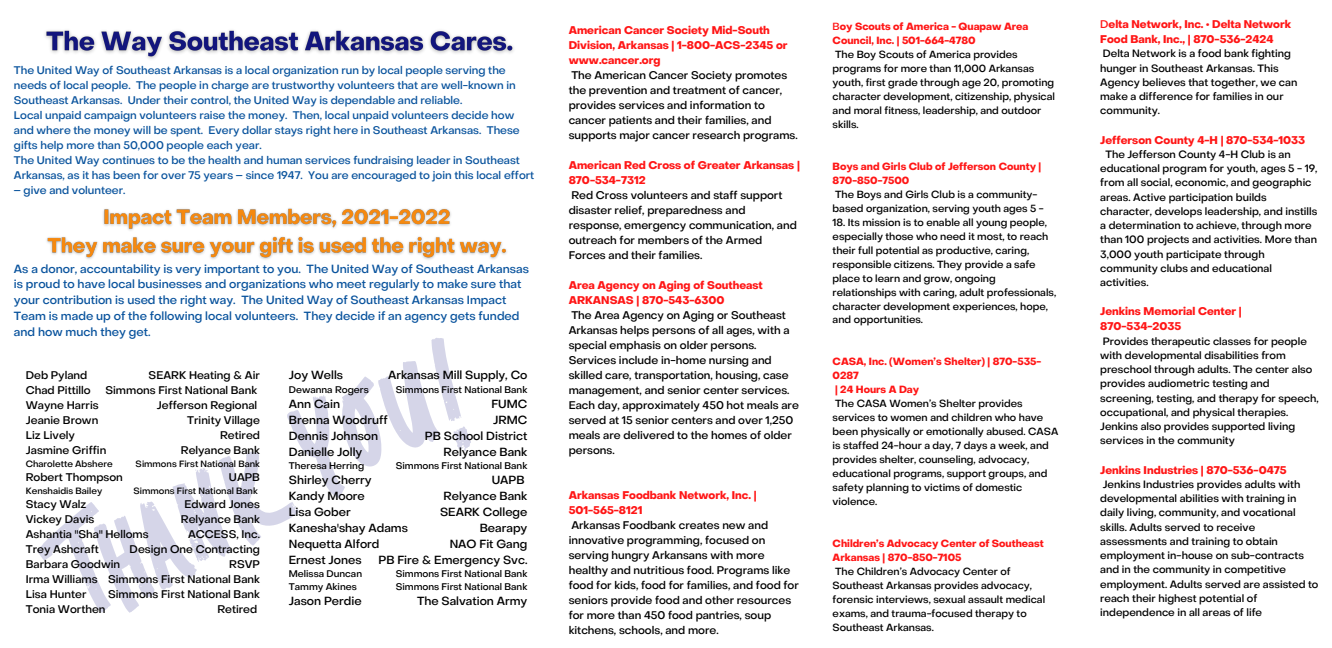
<style>
.page{position:relative;width:1332px;height:648px;background:#fff}
.page>*{position:absolute;margin:0;border:0;box-sizing:border-box;transform-origin:0 0}
.t1{font:500 11.7px/15.8px "Object Sans";color:#09539d}
.t2{font:500 11.7px/15.9px "Object Sans";color:#000}
.t3{font:500 11px/15px "Object Sans";color:#000}
.t4{font:500 11px/15px "Object Sans";color:#09539d}
.t5{font:700 11px/15px "Object Sans";color:#ff1616}
.t6{font:500 10.5px/14.2px "Object Sans";color:#000}
.t7{font:500 10.2px/14px "Object Sans";color:#000}
.t8{font:700 10.2px/14px "Object Sans";color:#ff1616}
.t9{font:500 9.5px/12.7px "Object Sans";color:#000}
.t10{font:500 9px "Object Sans";color:#000}
.s1{font-weight:500}
</style>
<div class="page">
<img style="left:45px;top:30px;width:469px;height:29px">
<img style="left:46px;top:208px;width:461px;height:52px">
<svg style="left:37px;top:338px;width:434px;height:275px"></svg>
<p class="t4" style="left:14px;top:64px;width:522px">The United Way of Southeast Arkansas is a local organization run by local people serving the needs of local people. The people in charge are trustworthy volunteers that are well-known in Southeast Arkansas. Under their control, the United Way is dependable and reliable.<br>Local unpaid campaign volunteers raise the money. Then, local unpaid volunteers decide how and where the money will be spent. Every dollar stays right here in Southeast Arkansas. These gifts help more than 50,000 people each year.<br>The United Way continues to be the health and human services fundraising leader in Southeast Arkansas, as it has been for over 75 years – since 1947. You are encouraged to join this local effort</p>
<p class="t4" style="left:14px;top:184px;width:113px">– give and volunteer.</p>
<p class="t1" style="left:14px;top:262px;width:517px">As a donor, accountability is very important to you. The United Way of Southeast Arkansas is proud to have local businesses and organizations who meet regularly to make sure that your contribution is used the right way. The United Way of Southeast Arkansas Impact Team is made up of the following local volunteers. They decide if an agency gets funded and how much they get.</p>
<p class="t3" style="left:26px;top:369px;width:82px">Deb Pyland<br>Chad Pittillo<br>Wayne Harris<br>Jeanie Brown<br>Liz Lively<br>Jasmine Griffin</p>
<p class="t10" style="left:26px;top:460px;width:88px">Charolette Abshere</p>
<p class="t3" style="left:26px;top:471px;width:99px">Robert Thompson</p>
<p class="t10" style="left:26px;top:487px;width:78px">Kenshaidis Bailey</p>
<p class="t3" style="left:26px;top:498px;width:124px">Stacy Walz<br>Vickey Davis<br>Ashantia "Sha" Helloms<br>Trey Ashcraft<br>Barbara Goodwin<br>Irma Williams<br>Lisa Hunter<br>Tonia Worthen</p>
<p class="t3" style="left:105px;top:369px;width:156px;text-align:right">SEARK Heating &amp; Air<br>Simmons First National Bank<br>Jefferson Regional<br>Trinity Village<br>Retired<br>Relyance Bank</p>
<p class="t10" style="left:136px;top:460px;width:126px">Simmons First National Bank</p>
<p class="t3" style="left:229px;top:471px;width:33px">UAPB</p>
<p class="t10" style="left:133px;top:487px;width:126px">Simmons First National Bank</p>
<p class="t3" style="left:108px;top:498px;width:153px;text-align:right">Edward Jones<br>Relyance Bank<br>ACCESS, Inc.<br>Design One Contracting<br>RSVP<br>Simmons First National Bank<br>Simmons First National Bank<br>Retired</p>
<p class="t2" style="left:289px;top:369px;width:56px">Joy Wells</p>
<p class="t9" style="left:289px;top:384px;width:82px">Dewanna Rogers</p>
<p class="t2" style="left:289px;top:397px;width:101px">Ann Cain<br>Brenna Woodruff<br>Dennis Johnson<br>Danielle Jolly</p>
<p class="t9" style="left:289px;top:461px;width:77px">Theresa Herring</p>
<p class="t2" style="left:289px;top:473px;width:121px">Shirley Cherry<br>Kandy Moore<br>Lisa Gober<br>Kanesha'shay Adams<br>Nequetta Alford<br>Ernest Jones</p>
<p class="t9" style="left:289px;top:569px;width:75px">Melissa Duncan<br>Tammy Akines</p>
<p class="t2" style="left:289px;top:594px;width:74px">Jason Perdie</p>
<p class="t2" style="left:388px;top:369px;width:141px">Arkansas Mill Supply, Co</p>
<p class="t9" style="left:396px;top:384px;width:133px">Simmons First National Bank</p>
<p class="t2" style="left:425px;top:397px;width:104px;text-align:right">FUMC<br>JRMC<br>PB School District<br>Relyance Bank</p>
<p class="t9" style="left:396px;top:461px;width:133px">Simmons First National Bank</p>
<p class="t2" style="left:378px;top:473px;width:150px;text-align:right">UAPB<br>Relyance Bank<br>SEARK College<br>Bearapy<br>NAO Fit Gang<br>PB Fire &amp; Emergency Svc.</p>
<p class="t9" style="left:396px;top:569px;width:133px">Simmons First National Bank<br>Simmons First National Bank</p>
<p class="t2" style="left:417px;top:594px;width:112px">The Salvation Army</p>
<p class="t5" style="left:569px;top:24px;width:220px">American Cancer Society Mid-South<br>Division, Arkansas | 1-800-ACS-2345 or www.cancer.org</p>
<p class="t3" style="left:569px;top:69px;width:231px">The American Cancer Society promotes the prevention and treatment of cancer, provides services and information to cancer patients and their families, and supports major cancer research programs.</p>
<p class="t5" style="left:569px;top:159px;width:233px">American Red Cross of Greater Arkansas |<br>870-534-7312</p>
<p class="t3" style="left:569px;top:189px;width:230px">Red Cross volunteers and staff support disaster relief, preparedness and response, emergency communication, and outreach for members of the Armed Forces and their families.</p>
<p class="t5" style="left:569px;top:279px;width:196px">Area Agency on Aging of Southeast<br>ARKANSAS | 870-543-6300</p>
<p class="t3" style="left:569px;top:309px;width:232px">The Area Agency on Aging or Southeast Arkansas helps persons of all ages, with a special emphasis on older persons.<br>Services include in-home nursing and skilled care, transportation, housing, case management, and senior center services.<br>Each day, approximately 450 hot meals are served at 15 senior centers and over 1,250 meals are delivered to the homes of older persons.</p>
<p class="t5" style="left:569px;top:489px;width:189px">Arkansas Foodbank Network, Inc. |<br>501-565-8121</p>
<p class="t3" style="left:569px;top:519px;width:232px">Arkansas Foodbank creates new and innovative programming, focused on serving hungry Arkansans with more healthy and nutritious food. Programs like food for kids, food for families, and food for seniors provide food and other resources for more than 450 food pantries, soup kitchens, schools, and more.</p>
<p class="t8" style="left:833px;top:21px;width:197px"><span class="s1">B</span>oy Scouts of America - Quapaw Area<br>Council, Inc. | 501-664-4780</p>
<p class="t7" style="left:833px;top:49px;width:224px">The Boy Scouts of America provides programs for more than 11,000 Arkansas youth, first grade through age 20, promoting character development, citizenship, physical and moral fitness, leadership, and outdoor skills.</p>
<p class="t8" style="left:833px;top:160px;width:210px">Boys and Girls Club of Jefferson County |<br>870-850-7500</p>
<p class="t7" style="left:833px;top:188px;width:213px">The Boys and Girls Club is a community&shy;based organization, serving youth ages 5 -</p>
<p class="t7" style="left:833px;top:216px;width:225px">18. Its mission is to enable all young people, especially those who need it most, to reach their full potential as productive, caring, responsible citizens. They provide a safe place to learn and grow, ongoing relationships with caring, adult professionals, character development experiences, hope, and opportunities.</p>
<p class="t8" style="left:833px;top:356px;width:210px">CASA, Inc. (Women’s Shelter) | 870-535-<br>0287<br>| 24 Hours A Day</p>
<p class="t7" style="left:833px;top:398px;width:227px">The CASA Women’s Shelter provides services to women and children who have been physically or emotionally abused. CASA is staffed 24-hour a day, 7 days a week, and provides shelter, counseling, advocacy, educational programs, support groups, and safety planning to victims of domestic violence.</p>
<p class="t8" style="left:833px;top:537px;width:213px">Children’s Advocacy Center of Southeast<br>Arkansas | 870-850-7105</p>
<p class="t7" style="left:833px;top:565px;width:214px">The Children’s Advocacy Center of Southeast Arkansas provides advocacy, forensic interviews, sexual assault medical exams, and trauma-focused therapy to Southeast Arkansas.</p>
<p class="t5" style="left:1100px;top:18px;width:192px"><span class="s1">D</span>elta Network, Inc. • Delta Network<br>Food Bank, Inc., | 870-536-2424</p>
<p class="t6" style="left:1100px;top:48px;width:199px">Delta Network is a food bank fighting hunger in Southeast Arkansas. This<br>Agency believes that together, we can make a difference for families in our community.</p>
<p class="t5" style="left:1100px;top:133px;width:206px">Jefferson County 4-H | 870-534-1033</p>
<p class="t6" style="left:1100px;top:148px;width:219px;text-indent:5px">The Jefferson County 4-H Club is an educational program for youth, ages 5 - 19, from all social, economic, and geographic areas. Active participation builds character, develops leadership, and instills a determination to achieve, through more than 100 projects and activities. More than 3,000 youth participate through community clubs and educational activities.</p>
<p class="t5" style="left:1100px;top:305px;width:143px">Jenkins Memorial Center |<br>870-534-2035</p>
<p class="t6" style="left:1100px;top:335px;width:220px">Provides therapeutic classes for people with developmental disabilities from preschool through adults. The center also provides audiometric testing and screening, testing, and therapy for speech, occupational, and physical therapies.<br>Jenkins also provides supported living services in the community</p>
<p class="t5" style="left:1100px;top:463px;width:188px">Jenkins Industries | 870-536-0475</p>
<p class="t6" style="left:1100px;top:478px;width:220px">Jenkins Industries provides adults with developmental abilities with training in daily living, community, and vocational skills. Adults served to receive assessments and training to obtain employment in-house on sub-contracts and in the community in competitive employment. Adults served are assisted to reach their highest potential of independence in all areas of life</p>
</div>
